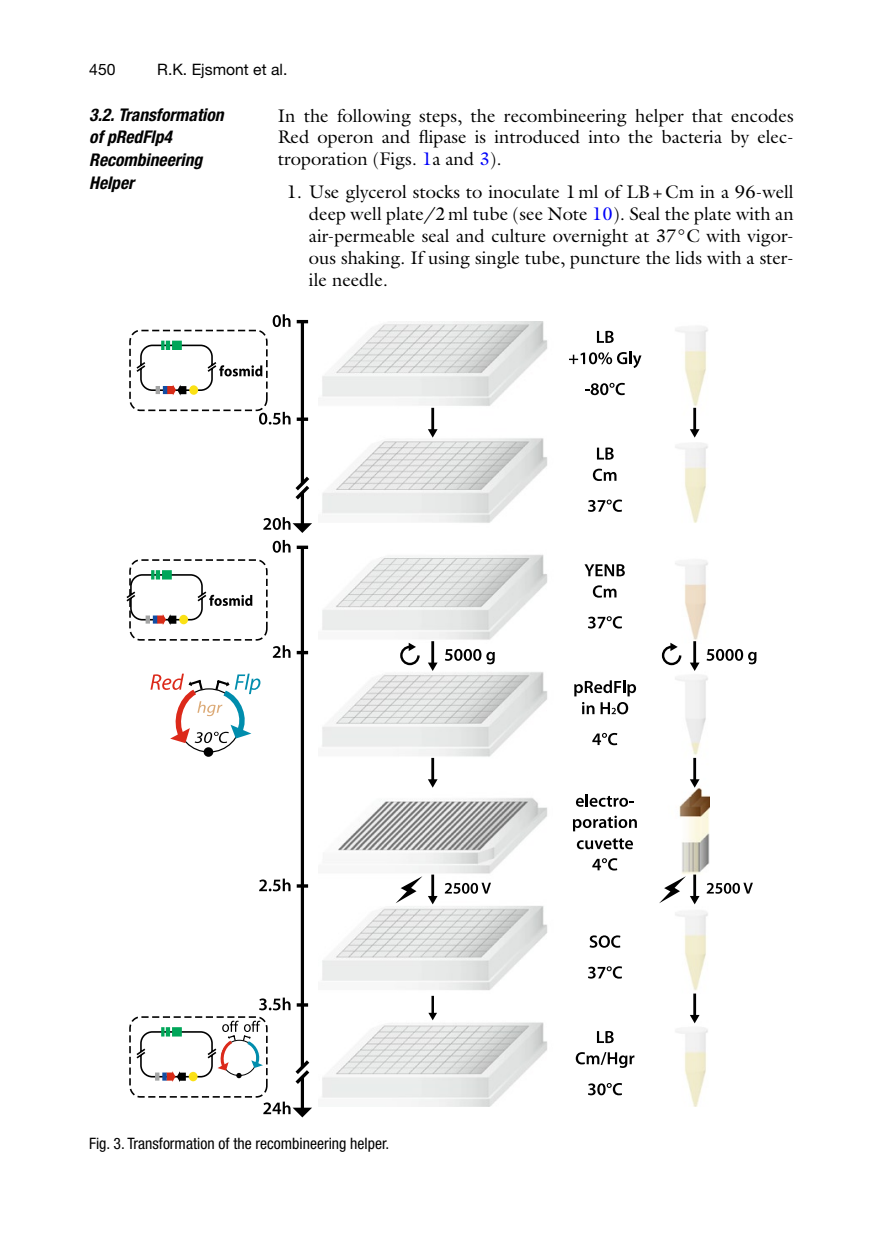
<style>
.page{position:relative;width:883px;height:1260px;background:#fff}
.page>*{position:absolute;margin:0;border:0;box-sizing:border-box;transform-origin:0 0}
.t1{font:18.38px/21.9px "Galliard";color:#000;text-align:justify}
.t2{font:italic 700 condensed 17.5px/22.8px "Helvetica Neue";color:#000}
.t3{font:condensed 15.75px "Helvetica Neue";color:#000}
.t4{font:15.75px "Helvetica Neue";color:#000}
.s1{color:#0000fa}
</style>
<div class="page">
<img style="left:322px;top:322px;width:388px;height:784px">
<hr style="left:301px;top:493px;width:3px;height:32px;background:#000">
<svg style="left:135px;top:314px;width:175px;height:189px"></svg>
<svg style="left:263px;top:517px;width:49px;height:16px"></svg>
<svg style="left:597px;top:331px;width:17px;height:12px"></svg>
<svg style="left:569px;top:352px;width:72px;height:16px"></svg>
<svg style="left:585px;top:383px;width:40px;height:12px"></svg>
<svg style="left:597px;top:448px;width:17px;height:12px"></svg>
<svg style="left:593px;top:469px;width:23px;height:12px"></svg>
<svg style="left:588px;top:500px;width:34px;height:12px"></svg>
<svg style="left:585px;top:564px;width:40px;height:12px"></svg>
<svg style="left:593px;top:585px;width:23px;height:13px"></svg>
<svg style="left:588px;top:616px;width:34px;height:13px"></svg>
<svg style="left:574px;top:680px;width:62px;height:16px"></svg>
<svg style="left:582px;top:702px;width:13px;height:12px"></svg>
<svg style="left:601px;top:702px;width:27px;height:12px"></svg>
<svg style="left:592px;top:733px;width:25px;height:12px"></svg>
<svg style="left:590px;top:935px;width:30px;height:13px"></svg>
<svg style="left:588px;top:966px;width:34px;height:13px"></svg>
<svg style="left:597px;top:1031px;width:17px;height:12px"></svg>
<svg style="left:576px;top:1052px;width:58px;height:16px"></svg>
<svg style="left:588px;top:1083px;width:34px;height:12px"></svg>
<hr style="left:431px;top:408px;width:3px;height:23px;background:#000">
<svg style="left:428px;top:429px;width:10px;height:9px"></svg>
<hr style="left:431px;top:996px;width:3px;height:18px;background:#000">
<svg style="left:428px;top:1013px;width:9px;height:7px"></svg>
<hr style="left:431px;top:641px;width:3px;height:23px;background:#000">
<svg style="left:428px;top:663px;width:10px;height:8px"></svg>
<svg style="left:399px;top:643px;width:22px;height:23px"></svg>
<svg style="left:445px;top:649px;width:50px;height:15px"></svg>
<hr style="left:431px;top:758px;width:3px;height:23px;background:#000">
<svg style="left:428px;top:779px;width:10px;height:9px"></svg>
<hr style="left:431px;top:875px;width:3px;height:22px;background:#000">
<svg style="left:428px;top:896px;width:10px;height:8px"></svg>
<svg style="left:445px;top:883px;width:46px;height:11px"></svg>
<svg style="left:396px;top:876px;width:26px;height:27px"></svg>
<hr style="left:301px;top:1077px;width:3px;height:32px;background:#000">
<svg style="left:263px;top:1102px;width:49px;height:15px"></svg>
<div style="left:129px;top:1016px;width:139px;height:82px;border:2px dashed #000;border-radius:11px"></div>
<svg style="left:126px;top:540px;width:184px;height:548px"></svg>
<hr style="left:693px;top:408px;width:3px;height:23px;background:#000">
<svg style="left:690px;top:429px;width:10px;height:9px"></svg>
<hr style="left:693px;top:641px;width:3px;height:23px;background:#000">
<svg style="left:690px;top:663px;width:10px;height:8px"></svg>
<svg style="left:661px;top:643px;width:22px;height:23px"></svg>
<svg style="left:707px;top:649px;width:49px;height:15px"></svg>
<hr style="left:693px;top:758px;width:3px;height:23px;background:#000">
<svg style="left:690px;top:779px;width:10px;height:9px"></svg>
<hr style="left:693px;top:875px;width:3px;height:22px;background:#000">
<svg style="left:659px;top:876px;width:41px;height:28px"></svg>
<svg style="left:707px;top:883px;width:46px;height:11px"></svg>
<hr style="left:693px;top:994px;width:3px;height:22px;background:#000">
<svg style="left:690px;top:1015px;width:10px;height:8px"></svg>
<svg style="left:576px;top:794px;width:58px;height:13px"></svg>
<svg style="left:573px;top:816px;width:64px;height:15px"></svg>
<svg style="left:577px;top:838px;width:56px;height:11px"></svg>
<svg style="left:592px;top:858px;width:25px;height:13px"></svg>
<p class="t4" style="left:89px;top:60px;width:28px">450</p>
<p class="t4" style="left:157px;top:60px;width:132px">R.K. Ejsmont et al.</p>
<p class="t1" style="left:278px;top:104px;width:517px">In the following steps, the recombineering helper that encodes Red operon and flipase is introduced into the bacteria by elec&shy;troporation (Figs. <span class="s1">1</span>a and <span class="s1">3</span>).</p>
<p class="t1" style="left:309px;top:181px;width:486px;text-indent:-22px">1. Use glycerol stocks to inoculate 1ml of LB+Cm in a 96-well deep well plate/2ml tube (see Note <span class="s1">10</span>). Seal the plate with an air-permeable seal and culture overnight at 37°C with vigor&shy;ous shaking. If using single tube, puncture the lids with a ster&shy;ile needle.</p>
<p class="t2" style="left:89px;top:103px;width:136px">3.2. Transformation of pRedFlp4<br>Recombineering<br>Helper</p>
<p class="t3" style="left:89px;top:1134px;width:302px">Fig. 3. Transformation of the recombineering helper.</p>
</div>
